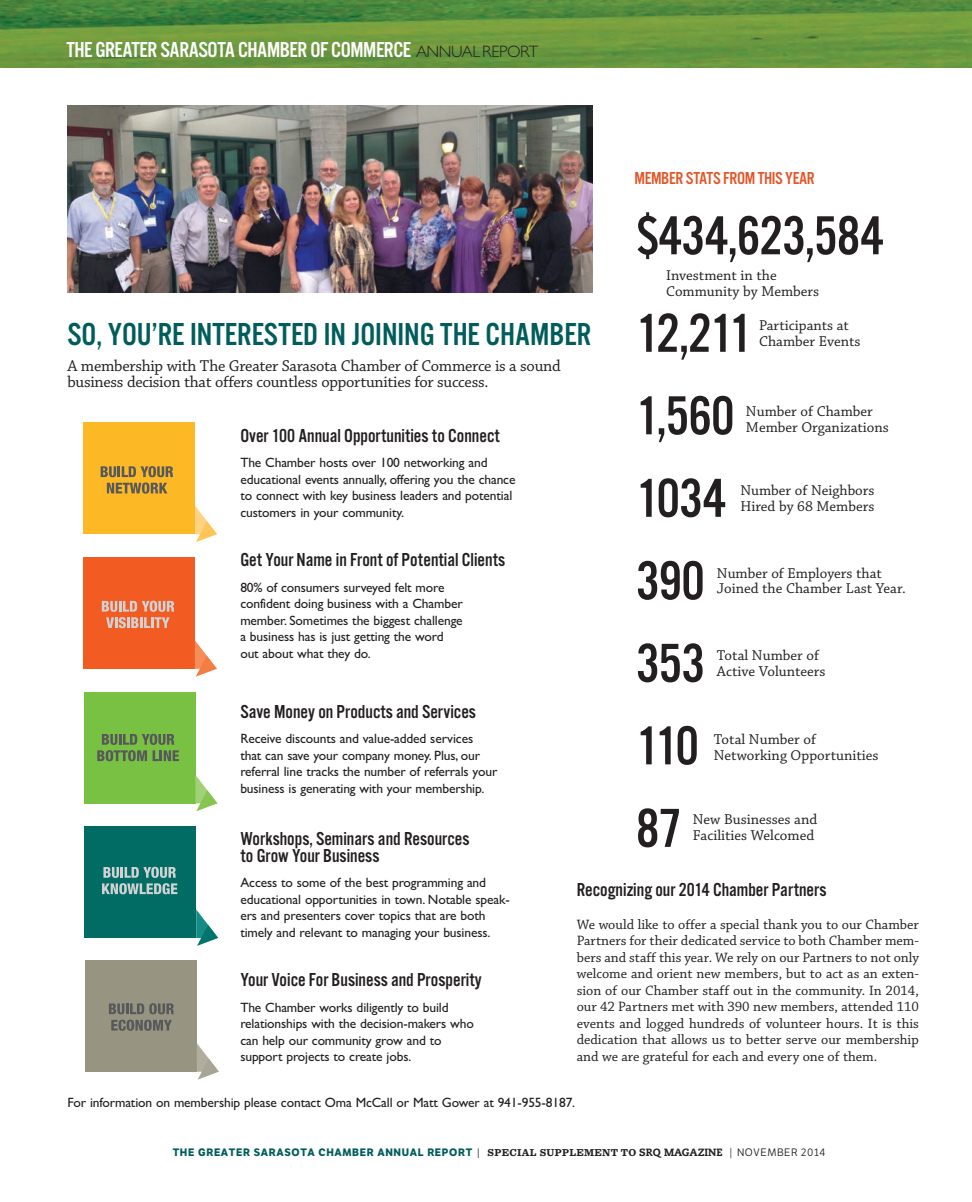
<style>
.page{position:relative;width:972px;height:1202px;background:#fff}
.page>*{position:absolute;margin:0;border:0;box-sizing:border-box;transform-origin:0 0}
.t1{font:57px/82.5px "Alternate Got No 3 D";letter-spacing:-.01em;color:#231f20}
.t2{font:33px "Alternate Got No 3 D";color:#005d5b}
.t3{font:22.5px "Alternate Got No 3 D";letter-spacing:-.02em;color:#fff}
.t4{font:19.5px/16.5px "Alternate Got No 3 D";color:#231f20}
.t5{font:18px "Alternate Got No 3 D";letter-spacing:-.02em;color:#e45629}
.t6{font:16.5px/15.8px "Chaparral Pro";letter-spacing:-.015em;color:#231f20}
.t7{font:15px/15.8px "Chaparral Pro";color:#231f20}
.t8{font:14.25px/16.5px "Chaparral Pro";color:#231f20;text-align:justify}
.t9{font:13.5px/16.5px "Gill Sans";letter-spacing:-.01em;color:#231f20}
.t10{font:700 10.5px "LFT Etica";letter-spacing:.06em;color:#005d5b}
.s1{font-family:"Gill Sans";font-weight:300;font-size:16.5px;color:#231f20}
.s2{font-weight:400;color:#231f20}
.s3{font-family:"Sentinel";color:#231f20}
.s4{font-family:"Caecilia Heavy Os F";font-weight:400;color:#231f20}
.s5{font-weight:300;font-size:11.25px;color:#231f20}
</style>
<div class="page">
<div style="left:83px;top:422px;width:112px;height:112px;background:#fcb825"></div>
<svg style="left:195px;top:506px;width:22px;height:36px"></svg>
<svg style="left:101px;top:466px;width:72px;height:27px"></svg>
<div style="left:83px;top:557px;width:112px;height:112px;background:#f25b21"></div>
<svg style="left:195px;top:640px;width:22px;height:36px"></svg>
<svg style="left:102px;top:600px;width:72px;height:28px"></svg>
<div style="left:84px;top:691px;width:111px;height:112px;background:#79c142"></div>
<svg style="left:195px;top:775px;width:22px;height:36px"></svg>
<svg style="left:97px;top:733px;width:82px;height:28px"></svg>
<div style="left:84px;top:826px;width:112px;height:112px;background:#006c64"></div>
<svg style="left:196px;top:909px;width:22px;height:37px"></svg>
<svg style="left:102px;top:866px;width:75px;height:28px"></svg>
<div style="left:85px;top:960px;width:112px;height:111px;background:#979481"></div>
<svg style="left:109px;top:1003px;width:65px;height:27px"></svg>
<svg style="left:197px;top:1043px;width:22px;height:36px"></svg>
<img style="left:68px;top:105px;width:524px;height:187px">
<img style="left:0;top:0;width:972px;height:68px">
<h3 class="t3" style="left:66px;top:42px;width:473px">THE GREATER SARASOTA CHAMBER OF COMMERCE <span class="s1">ANNUAL REPORT</span></h3>
<h3 class="t5" style="left:634px;top:172px;width:182px">MEMBER STATS FROM THIS YEAR</h3>
<h1 class="t1" style="left:636px;top:191px;width:249px;line-height:97.5px">$434,623,584<br>12,211</h1>
<h1 class="t1" style="left:636px;top:379px;width:100px">1,560<br>1034<br>390<br>353<br>110<br>87</h1>
<p class="t7" style="left:666px;top:268px;width:154px">Investment in the<br>Community by Members</p>
<p class="t7" style="left:759px;top:318px;width:103px">Participants at<br>Chamber Events</p>
<h2 class="t2" style="left:68px;top:323px;width:525px">SO, YOU’RE INTERESTED IN JOINING THE CHAMBER</h2>
<p class="t6" style="left:68px;top:359px;width:495px">A membership with The Greater Sarasota Chamber of Commerce is a sound business decision that offers countless opportunities for success.</p>
<p class="t7" style="left:746px;top:404px;width:144px">Number of Chamber<br>Member Organizations</p>
<h3 class="t4" style="left:240px;top:428px;width:261px">Over 100 Annual Opportunities to Connect</h3>
<p class="t9" style="left:240px;top:456px;width:277px">The Chamber hosts over 100 networking and educational events annually, offering you the chance to connect with key business leaders and potential customers in your community.</p>
<h3 class="t4" style="left:240px;top:553px;width:266px">Get Your Name in Front of Potential Clients</h3>
<p class="t9" style="left:240px;top:580px;width:224px">80% of consumers surveyed felt more confident doing business with a Chamber member. Sometimes the biggest challenge a business has is just getting the word out about what they do.</p>
<p class="t7" style="left:740px;top:483px;width:136px">Number of Neighbors<br>Hired by 68 Members</p>
<p class="t7" style="left:717px;top:565px;width:190px">Number of Employers that<br>Joined the Chamber Last Year.</p>
<p class="t7" style="left:717px;top:648px;width:110px">Total Number of<br>Active Volunteers</p>
<h3 class="t4" style="left:240px;top:704px;width:237px">Save Money on Products and Services</h3>
<p class="t9" style="left:240px;top:732px;width:259px">Receive discounts and value-added services that can save your company money. Plus, our referral line tracks the number of referrals your business is generating with your membership.</p>
<h3 class="t4" style="left:240px;top:832px;width:231px">Workshops, Seminars and Resources to Grow Your Business</h3>
<p class="t9" style="left:240px;top:876px;width:271px">Access to some of the best programming and educational opportunities in town. Notable speak&shy;ers and presenters cover topics that are both timely and relevant to managing your business.</p>
<h3 class="t4" style="left:240px;top:973px;width:243px">Your Voice For Business and Prosperity</h3>
<p class="t9" style="left:240px;top:1000px;width:235px">The Chamber works diligently to build relationships with the decision-makers who can help our community grow and to support projects to create jobs.</p>
<p class="t7" style="left:714px;top:732px;width:166px">Total Number of<br>Networking Opportunities</p>
<p class="t7" style="left:693px;top:812px;width:126px">New Businesses and<br>Facilities Welcomed</p>
<h3 class="t4" style="left:577px;top:883px;width:251px">Recognizing our 2014 Chamber Partners</h3>
<p class="t8" style="left:577px;top:916px;width:344px">We would like to offer a special thank you to our Chamber Partners for their dedicated service to both Chamber mem&shy;bers and staff this year. We rely on our Partners to not only welcome and orient new members, but to act as an exten&shy;sion of our Chamber staff out in the community. In 2014, our 42 Partners met with 390 new members, attended 110 events and logged hundreds of volunteer hours. It is this dedication that allows us to better serve our membership and we are grateful for each and every one of them.</p>
<p class="t9" style="left:68px;top:1095px;width:509px">For information on membership please contact Oma McCall or Matt Gower at 941-955-8187.</p>
<p class="t10" style="left:173px;top:1146px;width:654px">THE GREATER SARASOTA CHAMBER ANNUAL REPORT <span class="s2">|</span> <span class="s3">SPECIAL SUPPLEMENT TO</span> <span class="s4">SRQ MAGAZINE</span> <span class="s5">|</span> <span class="s2">NOVEMBER 2014</span></p>
</div>
